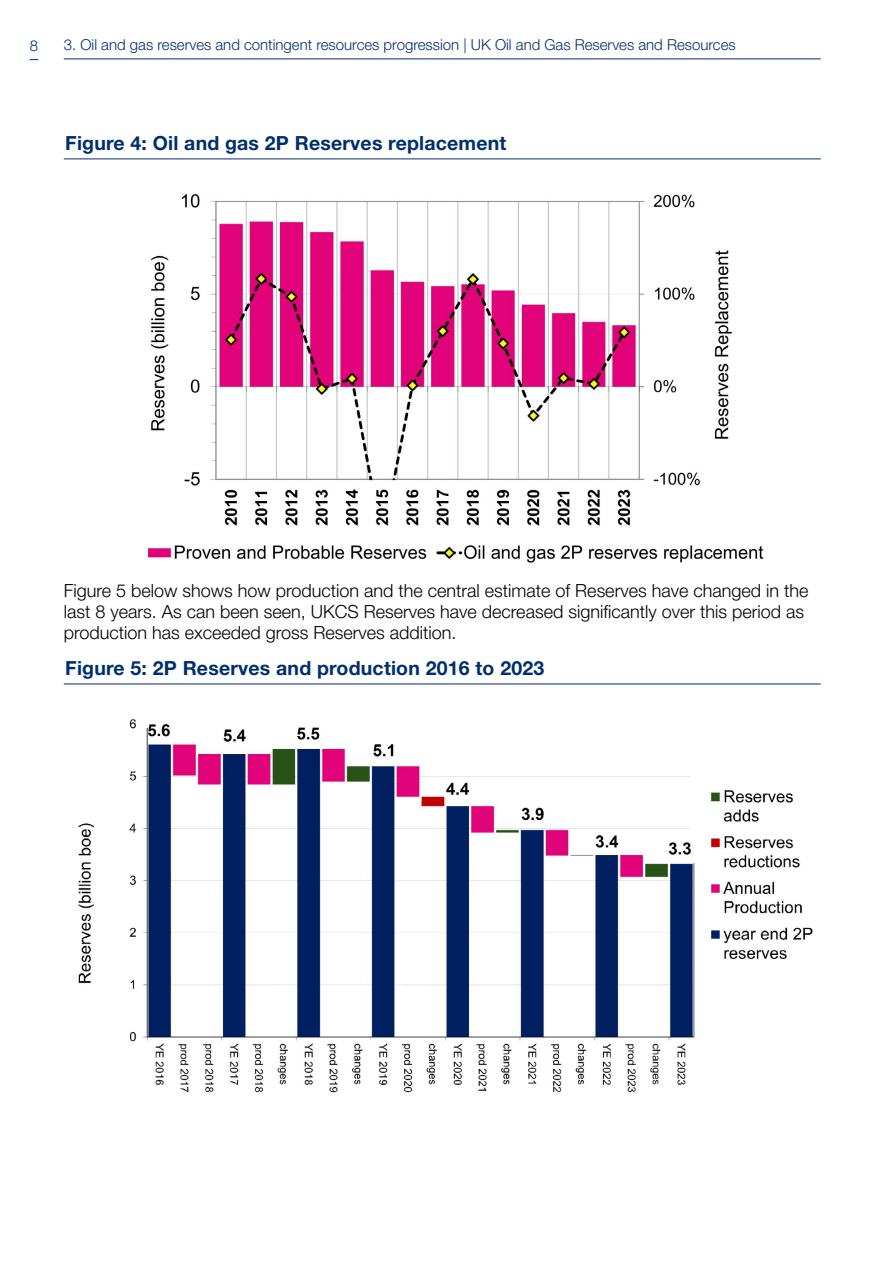
<style>
.page{position:relative;width:893px;height:1263px;background:#fff}
.page>*{position:absolute;margin:0;border:0;box-sizing:border-box;transform-origin:0 0}
.sub-heading_bottom_Rule{font:700 19.5px "Helvetica Neue LT Pro";letter-spacing:.01em;color:#002f6e}
.body_copy{font:300 18px/21px "Helvetica Neue LT Pro";color:#000}
.t1{font:300 15px "Helvetica Neue LT Pro";color:#002f6e}
</style>
<div class="page">
<hr style="left:64px;top:58px;width:757px;height:1px;background:#002f6e">
<hr style="left:64px;top:159px;width:757px;height:1px;background:#002f6e">
<img style="left:147px;top:194px;width:617px;height:369px">
<hr style="left:64px;top:684px;width:757px;height:1px;background:#002f6e">
<img style="left:78px;top:719px;width:735px;height:374px">
<p class="t1" style="left:30px;top:36px;width:10px">8</p>
<p class="t1" style="left:64px;top:35px;width:673px">3. Oil and gas reserves and contingent resources progression | UK Oil and Gas Reserves and Resources</p>
<p class="sub-heading_bottom_Rule" style="left:65px;top:131px;width:443px">Figure 4: Oil and gas 2P Reserves replacement</p>
<p class="body_copy" style="left:64px;top:580px;width:746px">Figure 5 below shows how production and the central estimate of Reserves have changed in the last 8 years. As can been seen, UKCS Reserves have decreased significantly over this period as production has exceeded gross Reserves addition.</p>
<p class="sub-heading_bottom_Rule" style="left:65px;top:656px;width:480px">Figure 5: 2P Reserves and production 2016 to 2023</p>
</div>
